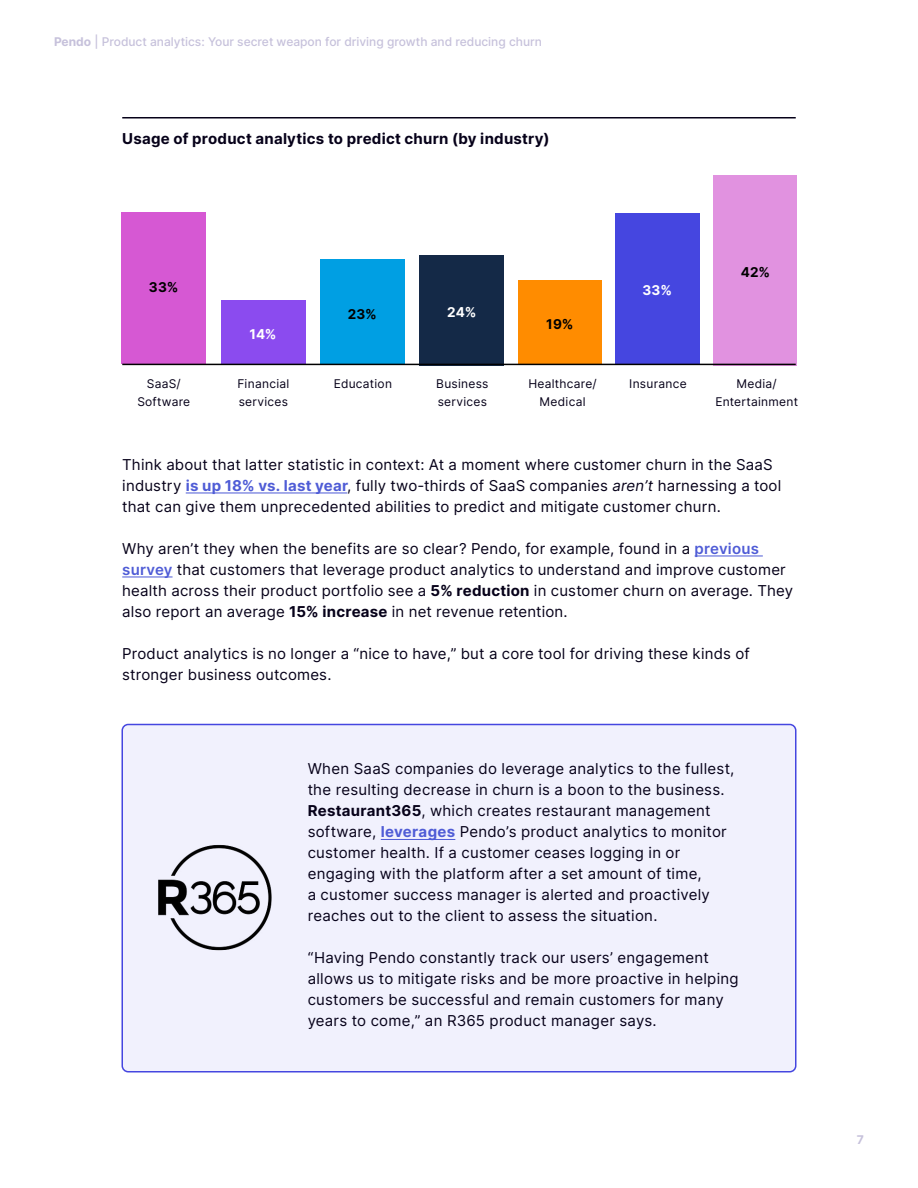
<style>
.page{position:relative;width:918px;height:1188px;background:#fff}
.page>*{position:absolute;margin:0;border:0;box-sizing:border-box;transform-origin:0 0}
.t1{font:15px/21px "Inter";letter-spacing:.015em;color:#060119}
.t2{font:700 15px "Inter";letter-spacing:.015em;color:#060119}
.t3{font:700 13.5px "Inter";letter-spacing:.015em;color:#000}
.t4{font:700 13.5px "Inter";color:#fff}
.t5{font:12px/18px "Inter";letter-spacing:.02em;color:#060119;text-align:center}
.t6{font:500 12px "Inter";color:#c6c1db}
.t7{font:700 12px "Inter";color:#c6c1db}
.s1{font-weight:700}
.s2{font-weight:700;color:#4f5cd6}
.s3{font-style:inherit}
.s4{font-weight:600;color:#4f5cd6}
</style>
<div class="page">
<hr style="left:186px;top:492px;width:161px;height:1px;background:#4f5cd6">
<hr style="left:695px;top:555px;width:68px;height:1px;background:#4f5cd6">
<hr style="left:122px;top:576px;width:51px;height:1px;background:#4f5cd6">
<div style="left:122px;top:724px;width:674px;height:348px;background:#f1f1fd;border-radius:6px"></div>
<div style="left:122px;top:724px;width:674px;height:348px;border:2px solid #4546e0;border-radius:6px"></div>
<hr style="left:381px;top:839px;width:74px;height:1px;background:#4f5cd6">
<hr style="left:122px;top:117px;width:674px;height:1px;background:#060119">
<div style="left:122px;top:212px;width:84px;height:152px;background:#d658d3"></div>
<div style="left:221px;top:300px;width:84px;height:64px;background:#8b4bef"></div>
<div style="left:320px;top:259px;width:85px;height:105px;background:#009fe3"></div>
<div style="left:419px;top:255px;width:85px;height:111px;background:#142947"></div>
<div style="left:615px;top:213px;width:84px;height:151px;background:#4546e0"></div>
<div style="left:518px;top:281px;width:84px;height:84px;background:#ff8c00"></div>
<div style="left:714px;top:176px;width:83px;height:190px;background:#e192e0"></div>
<hr style="left:122px;top:364px;width:674px;height:1px;background:#000">
<img style="left:158px;top:844px;width:114px;height:107px">
<p class="t6" style="left:54px;top:33px;width:489px"><span class="s1">Pendo</span> | Product analytics: Your secret weapon for driving growth and reducing churn</p>
<p class="t2" style="left:122px;top:128px;width:429px">Usage of product analytics to predict churn (by industry)</p>
<p class="t3" style="left:149px;top:277px;width:31px">33%</p>
<p class="t4" style="left:250px;top:324px;width:28px">14%</p>
<p class="t3" style="left:348px;top:304px;width:31px">23%</p>
<p class="t4" style="left:447px;top:302px;width:31px">24%</p>
<p class="t3" style="left:546px;top:315px;width:29px">19%</p>
<p class="t4" style="left:642px;top:281px;width:31px">33%</p>
<p class="t5" style="left:137px;top:375px;width:54px">SaaS/<br>Software</p>
<p class="t5" style="left:237px;top:375px;width:53px;text-align:left">Financial services</p>
<p class="t5" style="left:334px;top:375px;width:60px">Education</p>
<p class="t5" style="left:436px;top:375px;width:54px;text-align:left">Business services</p>
<p class="t5" style="left:528px;top:375px;width:70px">Healthcare/</p>
<p class="t5" style="left:629px;top:375px;width:59px">Insurance</p>
<p class="t5" style="left:540px;top:393px;width:47px">Medical</p>
<p class="t3" style="left:741px;top:263px;width:31px">42%</p>
<p class="t5" style="left:715px;top:375px;width:84px">Media/<br>Entertainment</p>
<p class="t1" style="left:122px;top:453px;width:661px">Think about that latter statistic in context: At a moment where customer churn in the SaaS industry <span class="s2">is up 18% vs. last year</span>, fully two-thirds of SaaS companies <span class="s3">aren’t</span> harnessing a tool that can give them unprecedented abilities to predict and mitigate customer churn.</p>
<p class="t1" style="left:122px;top:537px;width:672px">Why aren’t they when the benefits are so clear? Pendo, for example, found in a <span class="s4">previous survey</span> that customers that leverage product analytics to understand and improve customer health across their product portfolio see a <span class="s1">5% reduction</span> in customer churn on average. They also report an average <span class="s1">15% increase</span> in net revenue retention.</p>
<p class="t1" style="left:122px;top:642px;width:629px">Product analytics is no longer a “nice to have,” but a core tool for driving these kinds of stronger business outcomes.</p>
<p class="t1" style="left:308px;top:758px;width:428px">When SaaS companies do leverage analytics to the fullest, the resulting decrease in churn is a boon to the business.<br><span class="s1">Restaurant365</span>, which creates restaurant management software, <span class="s2">leverages</span> Pendo’s product analytics to monitor customer health. If a customer ceases logging in or engaging with the platform after a set amount of time,<br>a customer success manager is alerted and proactively reaches out to the client to assess the situation.</p>
<p class="t1" style="left:308px;top:947px;width:433px">“Having Pendo constantly track our users’ engagement allows us to mitigate risks and be more proactive in helping customers be successful and remain customers for many years to come,” an R365 product manager says.</p>
<p class="t7" style="left:857px;top:1131px;width:9px">7</p>
</div>
